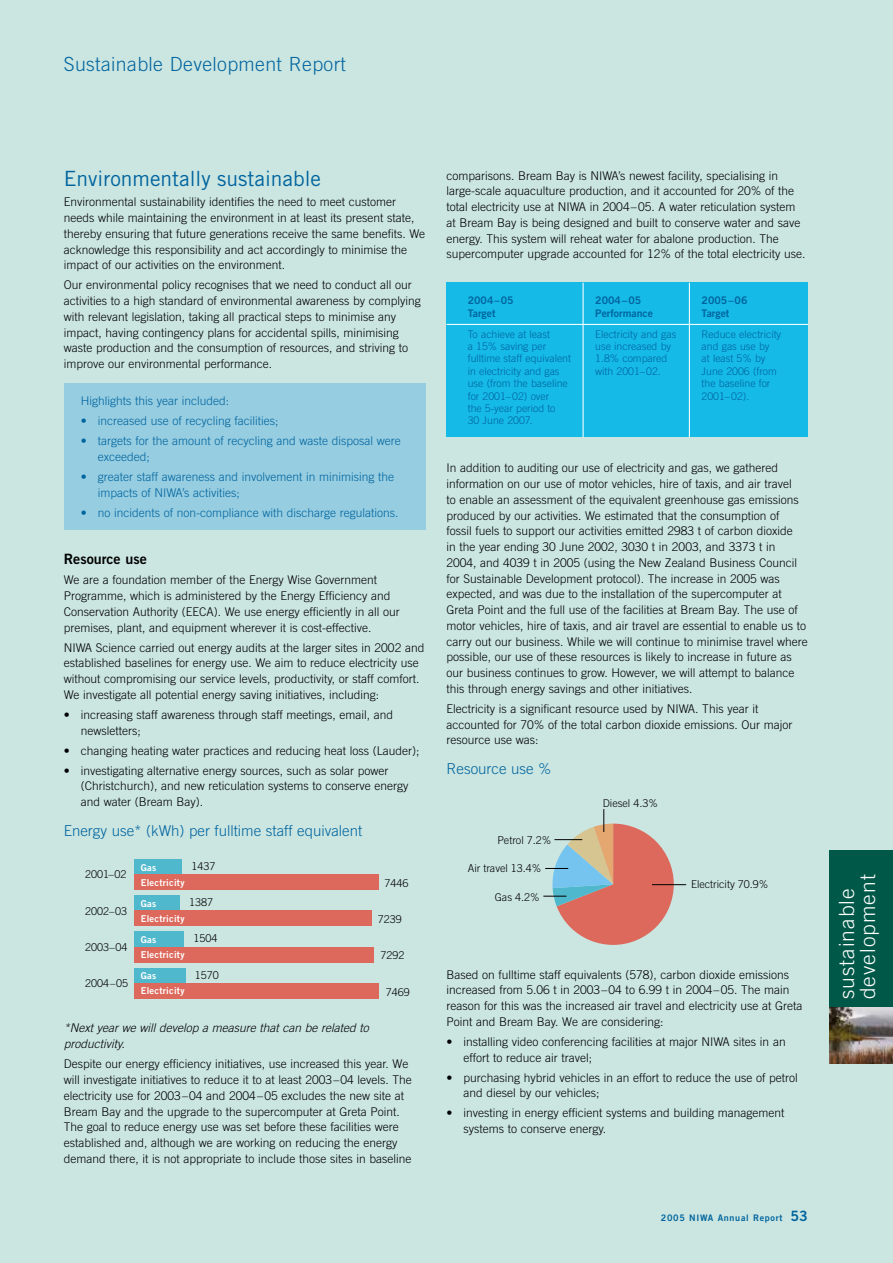
<style>
.page{position:relative;width:893px;height:1263px;background:#cbe6e1}
.page>*{position:absolute;margin:0;border:0;box-sizing:border-box;transform-origin:0 0}
.t1{font:21px "Trade Gothic";color:#00649e}
.t2{font:300 21px/21px "Trade Gothic";letter-spacing:.05em;color:#fff}
.t3{font:300 19.5px "Trade Gothic";letter-spacing:.02em;color:#00649e}
.t4{font:300 15px "Trade Gothic";color:#00649e}
.t5{font:14.25px "Trade Gothic Bold Two";color:#000}
.t6{font:300 12px/15.8px "Trade Gothic";color:#000}
.t7{font:300 12px/15.8px "Trade Gothic";color:#00649e}
.t8{font:italic 300 12px/16.5px "Trade Gothic";color:#000}
.t9{font:300 10.8px "Trade Gothic";color:#000}
.t10{font:300 10.5px/12.5px "Trade Gothic";color:#00649e}
.t11{font:10.5px/12.5px "Trade Gothic Bold Two";color:#00649e}
.t12{font:9.45px/15.5px "Trade Gothic Bold Two";letter-spacing:.025em;color:#fff}
.t13{font:9px "Trade Gothic Bold Two";letter-spacing:.075em;color:#00649e}
.s1{font-size:14.25px}
</style>
<div class="page">
<div style="left:64px;top:384px;width:361px;height:146px;background:#96cde1"></div>
<div style="left:446px;top:283px;width:362px;height:154px;background:#16bae7"></div>
<hr style="left:446px;top:324px;width:362px;height:1px;background:#fff">
<hr style="left:583px;top:283px;width:1px;height:154px;background:#fff">
<hr style="left:689px;top:283px;width:1px;height:154px;background:#fff">
<hr style="left:652px;top:884px;width:34px;height:1px;background:#000">
<svg style="left:543px;top:809px;width:131px;height:136px"></svg>
<div style="left:134px;top:859px;width:47px;height:15px;background:#50b8cc"></div>
<div style="left:134px;top:874px;width:244px;height:16px;background:#dd685c"></div>
<div style="left:134px;top:895px;width:46px;height:16px;background:#50b8cc"></div>
<div style="left:134px;top:911px;width:238px;height:15px;background:#dd685c"></div>
<div style="left:134px;top:932px;width:50px;height:15px;background:#50b8cc"></div>
<div style="left:134px;top:947px;width:239px;height:15px;background:#dd685c"></div>
<div style="left:134px;top:968px;width:52px;height:15px;background:#50b8cc"></div>
<div style="left:134px;top:983px;width:245px;height:16px;background:#dd685c"></div>
<div style="left:829px;top:850px;width:64px;height:213px;background:#005848"></div>
<img style="left:829px;top:1008px;width:64px;height:55px">
<h2 class="t3" style="left:64px;top:52px;width:284px">Sustainable Development Report</h2>
<h1 class="t1" style="left:64px;top:166px;width:259px">Environmentally sustainable</h1>
<p class="t6" style="left:64px;top:194px;width:363px">Environmental sustainability identifies the need to meet customer needs while maintaining the environment in at least its present state, thereby ensuring that future generations receive the same benefits. We acknowledge this responsibility and act accordingly to minimise the impact of our activities on the environment.</p>
<p class="t6" style="left:64px;top:277px;width:359px">Our environmental policy recognises that we need to conduct all our activities to a high standard of environmental awareness by complying with relevant legislation, taking all practical steps to minimise any impact, having contingency plans for accidental spills, minimising waste production and the consumption of resources, and striving to improve our environmental performance.</p>
<p class="t7" style="left:81px;top:393px;width:150px">Highlights this year included:</p>
<p class="t7" style="left:81px;top:413px;width:199px">• increased use of recycling facilities;</p>
<p class="t7" style="left:98px;top:433px;width:305px;text-indent:-17px">• targets for the amount of recycling and waste disposal were exceeded;</p>
<p class="t7" style="left:98px;top:469px;width:298px;text-indent:-17px">• greater staff awareness and involvement in minimising the impacts of NIWA’s activities;</p>
<p class="t7" style="left:81px;top:504px;width:319px">• no incidents of non-compliance with discharge regulations.</p>
<p class="t5" style="left:64px;top:550px;width:85px">Resource use</p>
<p class="t6" style="left:64px;top:572px;width:338px">We are a foundation member of the Energy Wise Government Programme, which is administered by the Energy Efficiency and Conservation Authority (EECA). We use energy efficiently in all our premises, plant, and equipment wherever it is cost-effective.</p>
<p class="t6" style="left:64px;top:639px;width:362px">NIWA Science carried out energy audits at the larger sites in 2002 and established baselines for energy use. We aim to reduce electricity use without compromising our service levels, productivity, or staff comfort.<br>We investigate all potential energy saving initiatives, including:</p>
<p class="t6" style="left:81px;top:707px;width:314px;text-indent:-17px">• increasing staff awareness through staff meetings, email, and newsletters;</p>
<p class="t6" style="left:64px;top:742px;width:357px">• changing heating water practices and reducing heat loss (Lauder);</p>
<p class="t6" style="left:81px;top:762px;width:329px;text-indent:-17px">• investigating alternative energy sources, such as solar power (Christchurch), and new reticulation systems to conserve energy and water (Bream Bay).</p>
<p class="t4" style="left:64px;top:821px;width:300px">Energy use* (kWh) per fulltime staff equivalent</p>
<p class="t9" style="left:85px;top:868px;width:43px">2001–02</p>
<p class="t9" style="left:85px;top:904px;width:43px">2002–03</p>
<p class="t9" style="left:85px;top:940px;width:44px">2003–04</p>
<p class="t9" style="left:192px;top:859px;width:26px">1437</p>
<p class="t12" style="left:141px;top:860px;width:45px">Gas<br>Electricity</p>
<p class="t12" style="left:141px;top:896px;width:45px">Gas<br>Electricity</p>
<p class="t12" style="left:141px;top:931px;width:45px">Gas<br>Electricity</p>
<p class="t9" style="left:189px;top:896px;width:26px">1387</p>
<p class="t9" style="left:194px;top:932px;width:26px">1504</p>
<p class="t9" style="left:384px;top:876px;width:26px">7446</p>
<p class="t9" style="left:378px;top:913px;width:26px">7239</p>
<p class="t9" style="left:380px;top:949px;width:26px">7292</p>
<p class="t9" style="left:195px;top:968px;width:26px">1570</p>
<p class="t12" style="left:141px;top:967px;width:45px">Gas<br>Electricity</p>
<p class="t8" style="left:64px;top:1019px;width:307px">*Next year we will develop a measure that can be related to productivity.</p>
<p class="t6" style="left:64px;top:1056px;width:350px">Despite our energy efficiency initiatives, use increased this year. We will investigate initiatives to reduce it to at least 2003–04 levels. The electricity use for 2003–04 and 2004–05 excludes the new site at Bream Bay and the upgrade to the supercomputer at Greta Point.<br>The goal to reduce energy use was set before these facilities were established and, although we are working on reducing the energy demand there, it is not appropriate to include those sites in baseline</p>
<p class="t9" style="left:85px;top:977px;width:45px">2004–05</p>
<p class="t9" style="left:386px;top:985px;width:26px">7469</p>
<p class="t6" style="left:446px;top:167px;width:361px">comparisons. Bream Bay is NIWA’s newest facility, specialising in large-scale aquaculture production, and it accounted for 20% of the total electricity use at NIWA in 2004–05. A water reticulation system at Bream Bay is being designed and built to conserve water and save energy. This system will reheat water for abalone production. The supercomputer upgrade accounted for 12% of the total electricity use.</p>
<p class="t11" style="left:468px;top:294px;width:47px">2004–05<br>Target</p>
<p class="t10" style="left:468px;top:328px;width:105px">To achieve at least<br>a 15% saving per fulltime staff equivalent in electricity and gas use (from the baseline for 2001–02) over<br>the 5‑year period to<br>30 June 2007.</p>
<p class="t11" style="left:595px;top:294px;width:59px">2004–05<br>Performance</p>
<p class="t10" style="left:595px;top:328px;width:83px">Electricity and gas use increased by<br>1.8% compared with 2001–02.</p>
<p class="t11" style="left:702px;top:294px;width:47px">2005–06<br>Target</p>
<p class="t10" style="left:702px;top:328px;width:81px">Reduce electricity and gas use by<br>at least 5% by<br>June 2006 (from the baseline for<br>2001–02).</p>
<p class="t6" style="left:446px;top:460px;width:363px">In addition to auditing our use of electricity and gas, we gathered information on our use of motor vehicles, hire of taxis, and air travel<br>to enable an assessment of the equivalent greenhouse gas emissions produced by our activities. We estimated that the consumption of<br>fossil fuels to support our activities emitted 2983 t of carbon dioxide<br>in the year ending 30 June 2002, 3030 t in 2003, and 3373 t in 2004, and 4039 t in 2005 (using the New Zealand Business Council for Sustainable Development protocol). The increase in 2005 was expected, and was due to the installation of the supercomputer at Greta Point and the full use of the facilities at Bream Bay. The use of motor vehicles, hire of taxis, and air travel are essential to enable us to carry out our business. While we will continue to minimise travel where possible, our use of these resources is likely to increase in future as our business continues to grow. However, we will attempt to balance this through energy savings and other initiatives.</p>
<p class="t6" style="left:446px;top:700px;width:348px">Electricity is a significant resource used by NIWA. This year it accounted for 70% of the total carbon dioxide emissions. Our major resource use was:</p>
<p class="t4" style="left:446px;top:759px;width:107px">Resource use %</p>
<p class="t9" style="left:497px;top:834px;width:56px">Petrol 7.2%</p>
<p class="t9" style="left:468px;top:862px;width:75px">Air travel 13.4%</p>
<p class="t9" style="left:495px;top:890px;width:47px">Gas 4.2%</p>
<p class="t9" style="left:603px;top:796px;width:57px">Diesel 4.3%</p>
<p class="t9" style="left:691px;top:878px;width:79px">Electricity 70.9%</p>
<p class="t6" style="left:446px;top:966px;width:358px">Based on fulltime staff equivalents (578), carbon dioxide emissions increased from 5.06 t in 2003–04 to 6.99 t in 2004–05. The main reason for this was the increased air travel and electricity use at Greta Point and Bream Bay. We are considering:</p>
<p class="t6" style="left:463px;top:1033px;width:324px;text-indent:-17px">• installing video conferencing facilities at major NIWA sites in an effort to reduce air travel;</p>
<p class="t6" style="left:463px;top:1069px;width:336px;text-indent:-17px">• purchasing hybrid vehicles in an effort to reduce the use of petrol and diesel by our vehicles;</p>
<p class="t6" style="left:463px;top:1105px;width:323px;text-indent:-17px">• investing in energy efficient systems and building management systems to conserve energy.</p>
<p class="t13" style="left:661px;top:1212px;width:149px">2005 NIWA Annual Report <span class="s1">53</span></p>
<h1 class="t2" style="left:836px;top:999px;width:126px;rotate:-90deg">sustainable development</h1>
</div>
